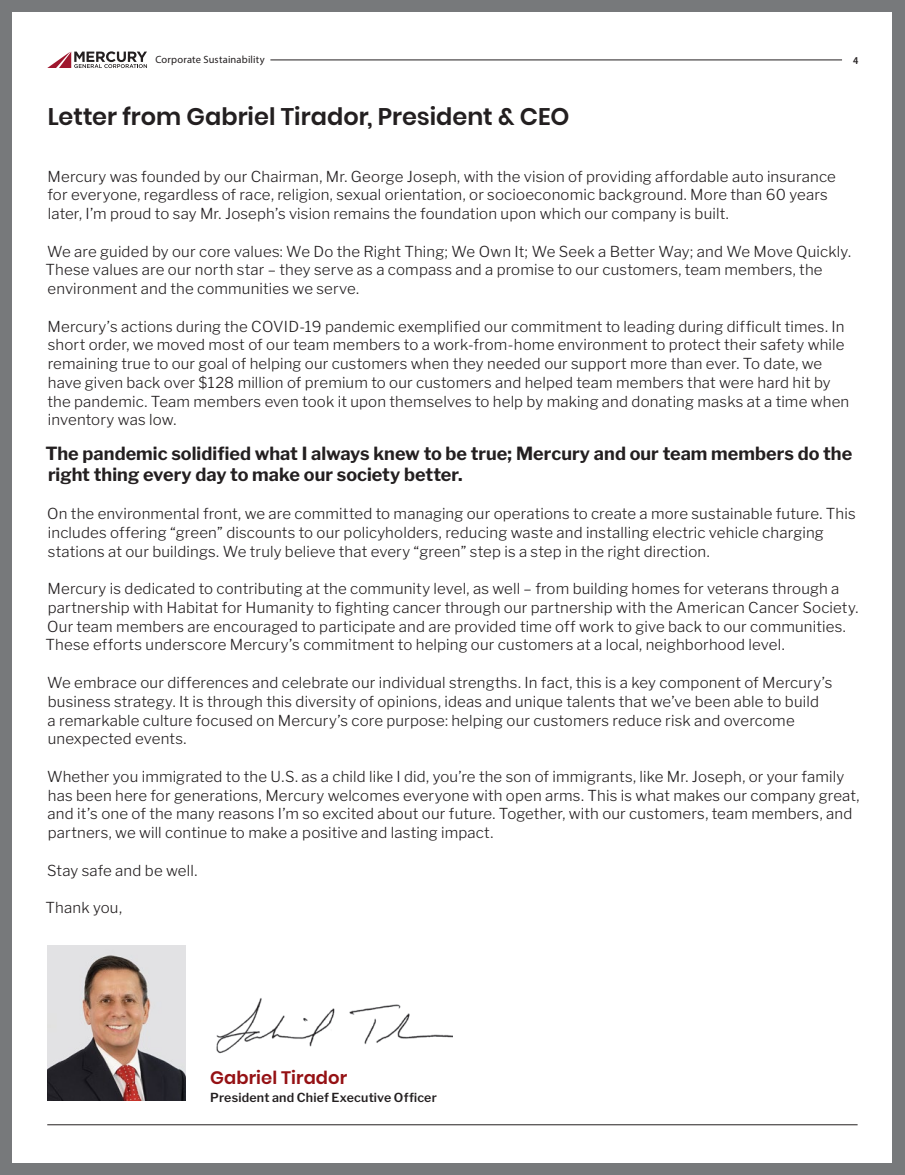
<style>
.page{position:relative;width:905px;height:1175px;background:#fff}
.page>*{position:absolute;margin:0;border:0;box-sizing:border-box;transform-origin:0 0}
.t1{font:600 24px "Poppins";color:#231f20}
.t2{font:700 18px/21px "Libre Franklin";color:#231f20}
.t3{font:600 18px "Poppins";letter-spacing:.005em;color:#951114}
.t4{font:300 15px/18.8px "Libre Franklin";letter-spacing:.01em;color:#231f20}
.t5{font:600 12.3px "Libre Franklin";letter-spacing:.015em;color:#231f20}
.t6{font:10.5px "Myriad Pro";letter-spacing:.015em;color:#231f20}
.t7{font:600 semi-condensed 10.5px "Myriad Pro";color:#231f20}
</style>
<div class="page">
<div style="left:0;top:1162px;width:904px;height:12px;background:#77797b"></div>
<div style="left:0;top:0;width:904px;height:12px;background:#77797b"></div>
<div style="left:0;top:0;width:12px;height:1174px;background:#77797b"></div>
<div style="left:892px;top:0;width:12px;height:1174px;background:#77797b"></div>
<hr style="left:47px;top:1124px;width:810px;height:1px;background:#231f20">
<hr style="left:270px;top:60px;width:572px;height:1px;background:#231f20">
<svg style="left:47px;top:51px;width:100px;height:17px"></svg>
<img style="left:47px;top:945px;width:139px;height:155px">
<img style="left:216px;top:998px;width:236px;height:56px">
<p class="t6" style="left:155px;top:53px;width:111px">Corporate Sustainability</p>
<p class="t7" style="left:853px;top:53px;width:7px">4</p>
<h2 class="t1" style="left:48px;top:103px;width:523px">Letter from Gabriel Tirador, President &amp; CEO</h2>
<p class="t4" style="left:47px;top:167px;width:790px">Mercury was founded by our Chairman, Mr. George Joseph, with the vision of providing affordable auto insurance for everyone, regardless of race, religion, sexual orientation, or socioeconomic background. More than 60 years later, I’m proud to say Mr. Joseph’s vision remains the foundation upon which our company is built.</p>
<p class="t4" style="left:46px;top:242px;width:807px">We are guided by our core values: We Do the Right Thing; We Own It; We Seek a Better Way; and We Move Quickly.<br>These values are our north star – they serve as a compass and a promise to our customers, team members, the environment and the communities we serve.</p>
<p class="t4" style="left:47px;top:317px;width:803px">Mercury’s actions during the COVID-19 pandemic exemplified our commitment to leading during difficult times. In short order, we moved most of our team members to a work-from-home environment to protect their safety while remaining true to our goal of helping our customers when they needed our support more than ever. To date, we have given back over $128 million of premium to our customers and helped team members that were hard hit by the pandemic. Team members even took it upon themselves to help by making and donating masks at a time when inventory was low.</p>
<p class="t2" style="left:45px;top:443px;width:808px">The pandemic solidified what I always knew to be true; Mercury and our team members do the right thing every day to make our society better.</p>
<p class="t4" style="left:47px;top:504px;width:810px">On the environmental front, we are committed to managing our operations to create a more sustainable future. This includes offering “green” discounts to our policyholders, reducing waste and installing electric vehicle charging stations at our buildings. We truly believe that every “green” step is a step in the right direction.</p>
<p class="t4" style="left:46px;top:579px;width:814px">Mercury is dedicated to contributing at the community level, as well – from building homes for veterans through a partnership with Habitat for Humanity to fighting cancer through our partnership with the American Cancer Society.<br>Our team members are encouraged to participate and are provided time off work to give back to our communities.<br>These efforts underscore Mercury’s commitment to helping our customers at a local, neighborhood level.</p>
<p class="t4" style="left:47px;top:673px;width:786px">We embrace our differences and celebrate our individual strengths. In fact, this is a key component of Mercury’s business strategy. It is through this diversity of opinions, ideas and unique talents that we’ve been able to build<br>a remarkable culture focused on Mercury’s core purpose: helping our customers reduce risk and overcome unexpected events.</p>
<p class="t4" style="left:47px;top:767px;width:814px">Whether you immigrated to the U.S. as a child like I did, you’re the son of immigrants, like Mr. Joseph, or your family has been here for generations, Mercury welcomes everyone with open arms. This is what makes our company great, and it’s one of the many reasons I’m so excited about our future. Together, with our customers, team members, and partners, we will continue to make a positive and lasting impact.</p>
<p class="t4" style="left:47px;top:860px;width:152px">Stay safe and be well.</p>
<p class="t4" style="left:46px;top:898px;width:78px">Thank you,</p>
<p class="t3" style="left:210px;top:1067px;width:138px">Gabriel Tirador</p>
<p class="t5" style="left:210px;top:1089px;width:228px">President and Chief Executive Officer</p>
</div>
